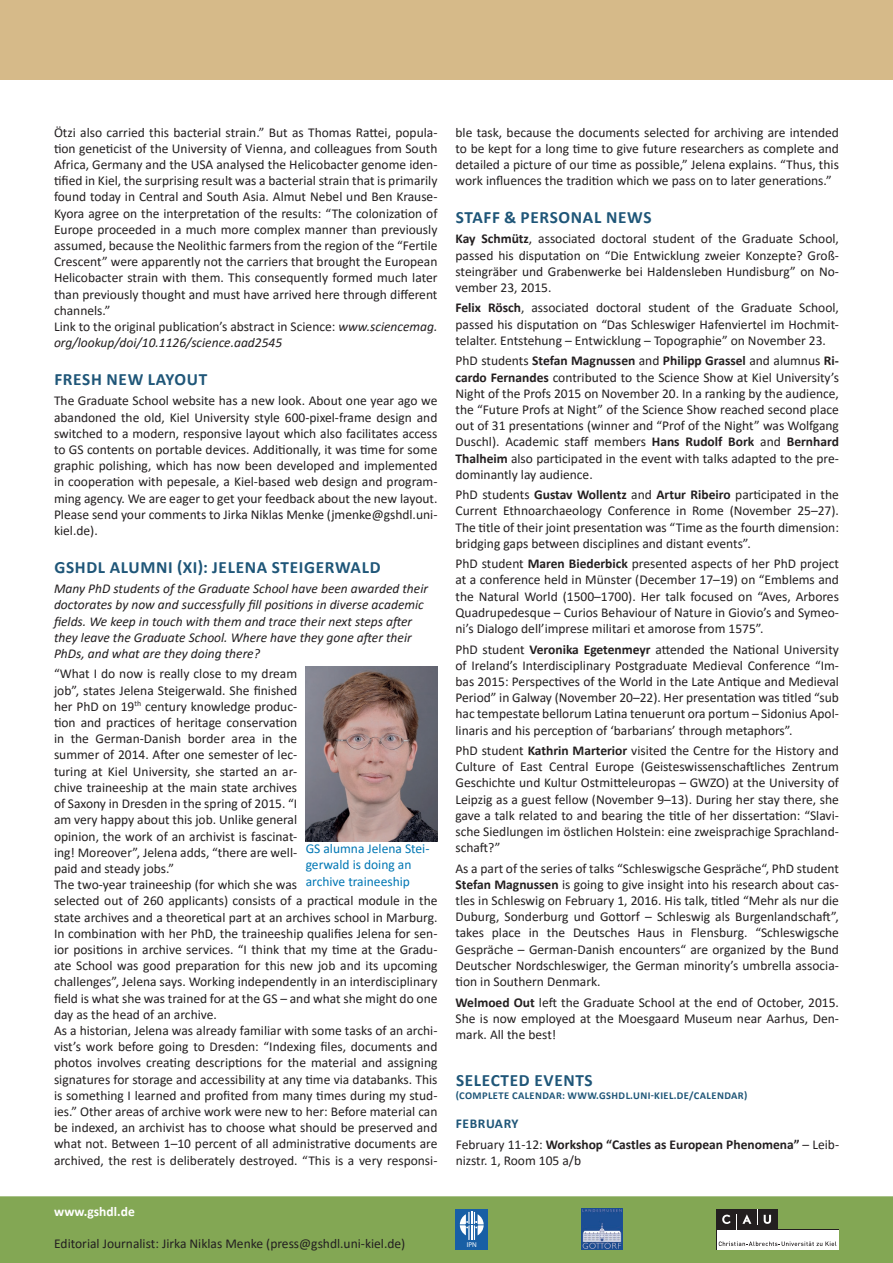
<style>
.page{position:relative;width:893px;height:1263px;background:#fff}
.page>*{position:absolute;margin:0;border:0;box-sizing:border-box;transform-origin:0 0}
.subtitel{font:700 17.25px "Calibri";letter-spacing:.04em;color:#1f5678}
.content{font:13.5px/16.2px "Calibri";color:#231f20;text-align:justify}
.subtitel-2{font:italic 13.5px/16.2px "Calibri";color:#231f20}
.content-2{font:italic 13.5px/16.2px "Calibri";color:#231f20}
.t1{font:13.5px/16.2px "Calibri";color:#0077b4}
.content-3{font:700 13.5px "Calibri";color:#fff}
.subtitel2{font:700 13.5px "Calibri";letter-spacing:.04em;color:#1f5678}
.subtitel-3{font:700 10.5px "Calibri";letter-spacing:.04em;color:#1f5678}
.t2{font:700 condensed 7.05px "Swiss 721 BT";color:#fff}
.s1{font-style:normal}
.s2{font-weight:700}
</style>
<div class="page">
<div style="left:0;top:0;width:893px;height:79px;background:#d6ba89"></div>
<div style="left:0;top:1196px;width:893px;height:67px;background:#83a754"></div>
<div style="left:455px;top:1209px;width:33px;height:41px;background:#185fa5"></div>
<svg style="left:460px;top:1211px;width:24px;height:29px"></svg>
<img style="left:581px;top:1209px;width:42px;height:41px">
<svg style="left:716px;top:1229px;width:123px;height:21px"></svg>
<div style="left:717px;top:1230px;width:121px;height:19px;background:#fff"></div>
<svg style="left:719px;top:1241px;width:117px;height:5px"></svg>
<div style="left:716px;top:1209px;width:62px;height:21px;background:#231f20"></div>
<svg style="left:722px;top:1214px;width:29px;height:16px"></svg>
<svg style="left:764px;top:1215px;width:7px;height:9px"></svg>
<svg style="left:757px;top:1209px;width:1px;height:15px"></svg>
<img style="left:306px;top:667px;width:131px;height:175px">
<p class="content" style="left:54px;top:124px;width:385px">Ötzi also carried this bacterial strain.” But as Thomas Rattei, popula&shy;tion geneticist of the University of Vienna, and colleagues from South Africa, Germany and the USA analysed the Helicobacter genome iden&shy;tified in Kiel, the surprising result was a bacterial strain that is primarily found today in Central and South Asia. Almut Nebel und Ben Krause-Kyora agree on the interpretation of the results: “The colonization of Europe proceeded in a much more complex manner than previously assumed, because the Neolithic farmers from the region of the “Fertile Crescent” were apparently not the carriers that brought the European Helicobacter strain with them. This consequently formed much later than previously thought and must have arrived here through different channels.”</p>
<p class="content-2" style="left:54px;top:318px;width:385px"><span class="s1">Link to the original publication’s abstract in Science:</span> www.sciencemag. org/lookup/doi/10.1126/science.aad2545</p>
<p class="subtitel" style="left:54px;top:367px;width:155px">FRESH NEW LAYOUT</p>
<p class="content" style="left:54px;top:392px;width:385px">The Graduate School website has a new look. About one year ago we abandoned the old, Kiel University style 600-pixel-frame design and switched to a modern, responsive layout which also facilitates access to GS contents on portable devices. Additionally, it was time for some graphic polishing, which has now been developed and implemented in cooperation with pepesale, a Kiel-based web design and program&shy;ming agency. We are eager to get your feedback about the new layout.<br>Please send your comments to Jirka Niklas Menke (jmenke@gshdl.uni&shy;kiel.de).</p>
<p class="subtitel" style="left:54px;top:555px;width:328px">GSHDL ALUMNI (XI): JELENA STEIGERWALD</p>
<p class="subtitel-2" style="left:54px;top:580px;width:376px">Many PhD students of the Graduate School have been awarded their doctorates by now and successfully fill positions in diverse academic fields. We keep in touch with them and trace their next steps after they leave the Graduate School. Where have they gone after their PhDs, and what are they doing there?</p>
<p class="content" style="left:54px;top:665px;width:245px">“What I do now is really close to my dream job”, states Jelena Steigerwald. She finished her PhD on 19<sup>th</sup> century knowledge produc&shy;tion and practices of heritage conservation in the German-Danish border area in the summer of 2014. After one semester of lec&shy;turing at Kiel University, she started an ar&shy;chive traineeship at the main state archives of Saxony in Dresden in the spring of 2015. “I am very happy about this job. Unlike general opinion, the work of an archivist is fascinat&shy;ing! Moreover”, Jelena adds, “there are well&shy;paid and steady jobs.”</p>
<p class="content" style="left:54px;top:876px;width:385px;text-align:left">The two-year traineeship (for which she was<br>selected out of 260 applicants) consists of a practical module in the state archives and a theoretical part at an archives school in Marburg.<br>In combination with her PhD, the traineeship qualifies Jelena for sen&shy;ior positions in archive services. “I think that my time at the Gradu&shy;ate School was good preparation for this new job and its upcoming challenges”, Jelena says. Working independently in an interdisciplinary field is what she was trained for at the GS – and what she might do one day as the head of an archive.</p>
<p class="content" style="left:54px;top:1022px;width:385px">As a historian, Jelena was already familiar with some tasks of an archi&shy;vist’s work before going to Dresden: “Indexing files, documents and photos involves creating descriptions for the material and assigning signatures for storage and accessibility at any time via databanks. This is something I learned and profited from many times during my stud&shy;ies.” Other areas of archive work were new to her: Before material can be indexed, an archivist has to choose what should be preserved and what not. Between 1–10 percent of all administrative documents are archived, the rest is deliberately destroyed. “This is a very responsi-</p>
<p class="t1" style="left:306px;top:840px;width:125px">GS alumna Jelena Stei&shy;gerwald is doing an archive traineeship</p>
<p class="content-3" style="left:54px;top:1202px;width:82px">www.gshdl.de</p>
<p class="content" style="left:54px;top:1235px;width:353px">Editorial Journalist: Jirka Niklas Menke (press@gshdl.uni-kiel.de)</p>
<p class="content" style="left:455px;top:124px;width:385px">ble task, because the documents selected for archiving are intended to be kept for a long time to give future researchers as complete and detailed a picture of our time as possible,” Jelena explains. “Thus, this work influences the tradition which we pass on to later generations.”</p>
<p class="subtitel" style="left:456px;top:205px;width:197px">STAFF &amp; PERSONAL NEWS</p>
<p class="content" style="left:455px;top:230px;width:385px"><span class="s2">Kay Schmütz</span>, associated doctoral student of the Graduate School, passed his disputation on “Die Entwicklung zweier Konzepte? Groß&shy;steingräber und Grabenwerke bei Haldensleben Hundisburg” on No&shy;vember 23, 2015.</p>
<p class="content" style="left:455px;top:299px;width:385px"><span class="s2">Felix Rösch</span>, associated doctoral student of the Graduate School, passed his disputation on “Das Schleswiger Hafenviertel im Hochmit&shy;telalter. Entstehung – Entwicklung – Topographie” on November 23.</p>
<p class="content" style="left:455px;top:352px;width:385px">PhD students <span class="s2">Stefan Magnussen</span> and <span class="s2">Philipp Grassel</span> and alumnus <span class="s2">Ri&shy;cardo Fernandes</span> contributed to the Science Show at Kiel University’s Night of the Profs 2015 on November 20. In a ranking by the audience, the “Future Profs at Night” of the Science Show reached second place out of 31 presentations (winner and “Prof of the Night” was Wolfgang Duschl). Academic staff members <span class="s2">Hans Rudolf Bork</span> and <span class="s2">Bernhard Thalheim</span> also participated in the event with talks adapted to the pre&shy;dominantly lay audience.</p>
<p class="content" style="left:455px;top:486px;width:385px">PhD students <span class="s2">Gustav Wollentz</span> and <span class="s2">Artur Ribeiro</span> participated in the Current Ethnoarchaeology Conference in Rome (November 25–27).<br>The title of their joint presentation was “Time as the fourth dimension: bridging gaps between disciplines and distant events”.</p>
<p class="content" style="left:455px;top:555px;width:385px">PhD student <span class="s2">Maren Biederbick</span> presented aspects of her PhD project at a conference held in Münster (December 17–19) on “Emblems and the Natural World (1500–1700). Her talk focused on “Aves, Arbores Quadrupedesque – Curios Behaviour of Nature in Giovio’s and Symeo&shy;ni’s Dialogo dell’imprese militari et amorose from 1575”.</p>
<p class="content" style="left:455px;top:640px;width:385px">PhD student <span class="s2">Veronika Egetenmeyr</span> attended the National University of Ireland’s Interdisciplinary Postgraduate Medieval Conference “Im&shy;bas 2015: Perspectives of the World in the Late Antique and Medieval Period” in Galway (November 20–22). Her presentation was titled “sub hac tempestate bellorum Latina tenuerunt ora portum – Sidonius Apol&shy;linaris and his perception of ‘barbarians’ through metaphors”.</p>
<p class="content" style="left:455px;top:742px;width:385px">PhD student <span class="s2">Kathrin Marterior</span> visited the Centre for the History and Culture of East Central Europe (Geisteswissenschaftliches Zentrum Geschichte und Kultur Ostmitteleuropas – GWZO) at the University of Leipzig as a guest fellow (November 9–13). During her stay there, she gave a talk related to and bearing the title of her dissertation: “Slavi&shy;sche Siedlungen im östlichen Holstein: eine zweisprachige Sprachland&shy;schaft?”</p>
<p class="content" style="left:455px;top:860px;width:385px">As a part of the series of talks “Schleswigsche Gespräche“, PhD student <span class="s2">Stefan Magnussen</span> is going to give insight into his research about cas&shy;tles in Schleswig on February 1, 2016. His talk, titled “Mehr als nur die Duburg, Sonderburg und Gottorf – Schleswig als Burgenlandschaft”, takes place in the Deutsches Haus in Flensburg. “Schleswigsche Gespräche – German-Danish encounters“ are organized by the Bund Deutscher Nordschleswiger, the German minority’s umbrella associa&shy;tion in Southern Denmark.</p>
<p class="content" style="left:455px;top:993px;width:385px"><span class="s2">Welmoed Out</span> left the Graduate School at the end of October, 2015.<br>She is now employed at the Moesgaard Museum near Aarhus, Den&shy;mark. All the best!</p>
<p class="subtitel" style="left:456px;top:1068px;width:138px">SELECTED EVENTS</p>
<p class="subtitel-3" style="left:456px;top:1088px;width:293px">(COMPLETE CALENDAR: WWW.GSHDL.UNI-KIEL.DE/CALENDAR)</p>
<p class="subtitel2" style="left:456px;top:1114px;width:64px">FEBRUARY</p>
<p class="content" style="left:456px;top:1135px;width:385px">February 11-12: <span class="s2">Workshop “Castles as European Phenomena”</span> – Leib&shy;nizstr. 1, Room 105 a/b</p>
<p class="t2" style="left:467px;top:1240px;width:12px">IPN</p>
</div>
